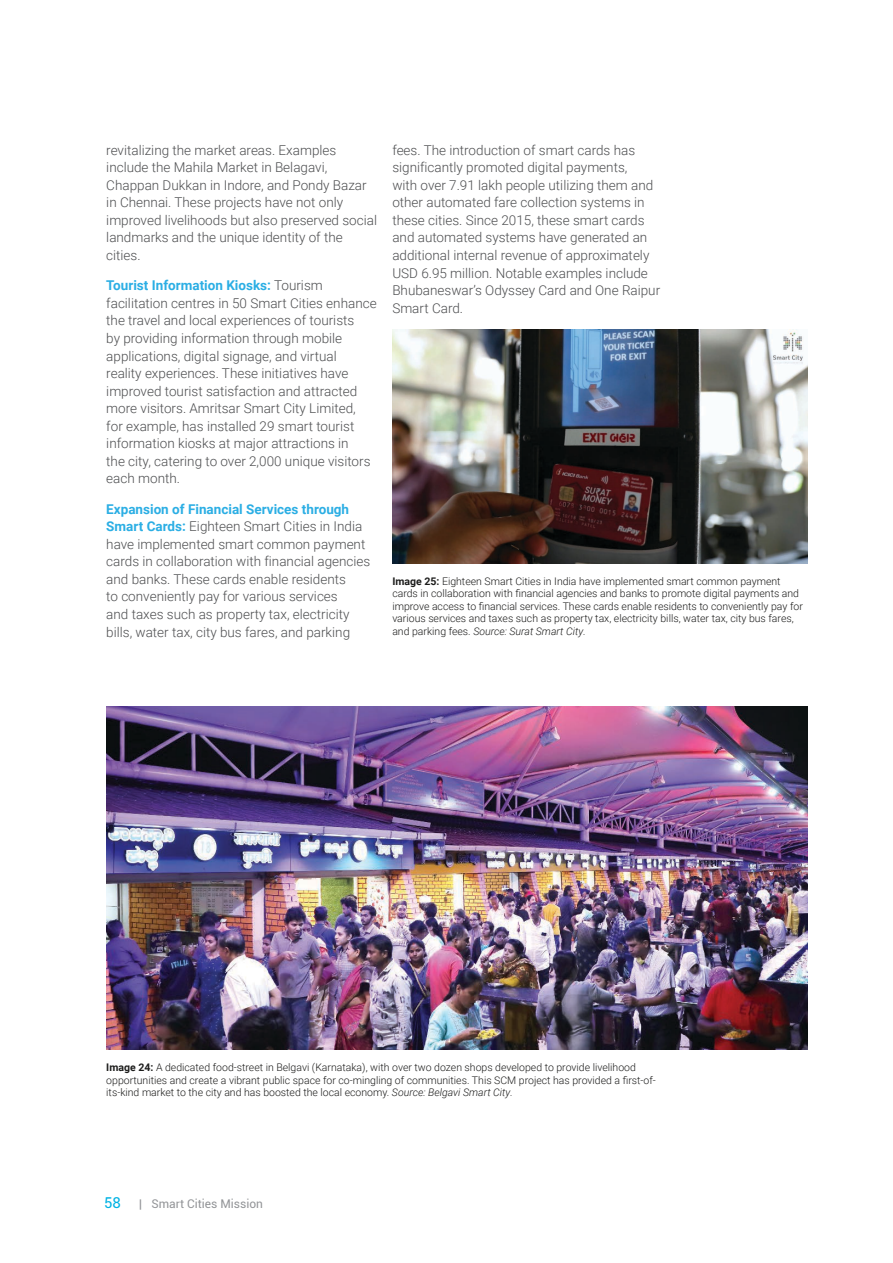
<style>
.page{position:relative;width:893px;height:1263px;background:#fff}
.page>*{position:absolute;margin:0;border:0;box-sizing:border-box;transform-origin:0 0}
.t1{font:15px "Roboto";color:#00b2e3}
.t2{font:300 13.5px/17.5px "Roboto";color:#4d4e50}
.t3{font:12px "Roboto";color:#939598}
.capation{font:300 10.5px/12.6px "Roboto";color:#1c1c1b}
.s1{font-weight:700;color:#2baee4}
.s2{font-weight:700}
.s3{font-style:italic}
</style>
<div class="page">
<img style="left:392px;top:329px;width:416px;height:234px">
<img style="left:106px;top:707px;width:702px;height:343px">
<p class="t2" style="left:106px;top:141px;width:272px">revitalizing the market areas. Examples include the Mahila Market in Belagavi, Chappan Dukkan in Indore, and Pondy Bazar in Chennai. These projects have not only improved livelihoods but also preserved social landmarks and the unique identity of the cities.</p>
<p class="t2" style="left:106px;top:276px;width:272px"><span class="s1">Tourist Information Kiosks:</span> Tourism facilitation centres in 50 Smart Cities enhance the travel and local experiences of tourists<br>by providing information through mobile applications, digital signage, and virtual<br>reality experiences. These initiatives have improved tourist satisfaction and attracted more visitors. Amritsar Smart City Limited,<br>for example, has installed 29 smart tourist information kiosks at major attractions in<br>the city, catering to over 2,000 unique visitors each month.</p>
<p class="t2" style="left:106px;top:500px;width:266px"><span class="s1">Expansion of Financial Services through Smart Cards:</span> Eighteen Smart Cities in India have implemented smart common payment cards in collaboration with financial agencies and banks. These cards enable residents<br>to conveniently pay for various services<br>and taxes such as property tax, electricity bills, water tax, city bus fares, and parking</p>
<p class="t2" style="left:392px;top:141px;width:269px">fees. The introduction of smart cards has significantly promoted digital payments,<br>with over 7.91 lakh people utilizing them and other automated fare collection systems in these cities. Since 2015, these smart cards and automated systems have generated an additional internal revenue of approximately USD 6.95 million. Notable examples include Bhubaneswar’s Odyssey Card and One Raipur Smart Card.</p>
<p class="capation" style="left:392px;top:574px;width:412px"><span class="s2">Image 25:</span> Eighteen Smart Cities in India have implemented smart common payment cards in collaboration with financial agencies and banks to promote digital payments and improve access to financial services. These cards enable residents to conveniently pay for various services and taxes such as property tax, electricity bills, water tax, city bus fares, and parking fees. <span class="s3">Source: Surat Smart City.</span></p>
<p class="capation" style="left:106px;top:1060px;width:551px"><span class="s2">Image 24:</span> A dedicated food-street in Belgavi (Karnataka), with over two dozen shops developed to provide livelihood opportunities and create a vibrant public space for co-mingling of communities. This SCM project has provided a first-of&shy;its-kind market to the city and has boosted the local economy. <span class="s3">Source: Belgavi Smart City.</span></p>
<p class="t1" style="left:104px;top:1192px;width:18px">58</p>
<p class="t3" style="left:139px;top:1195px;width:125px">| Smart Cities Mission</p>
</div>
